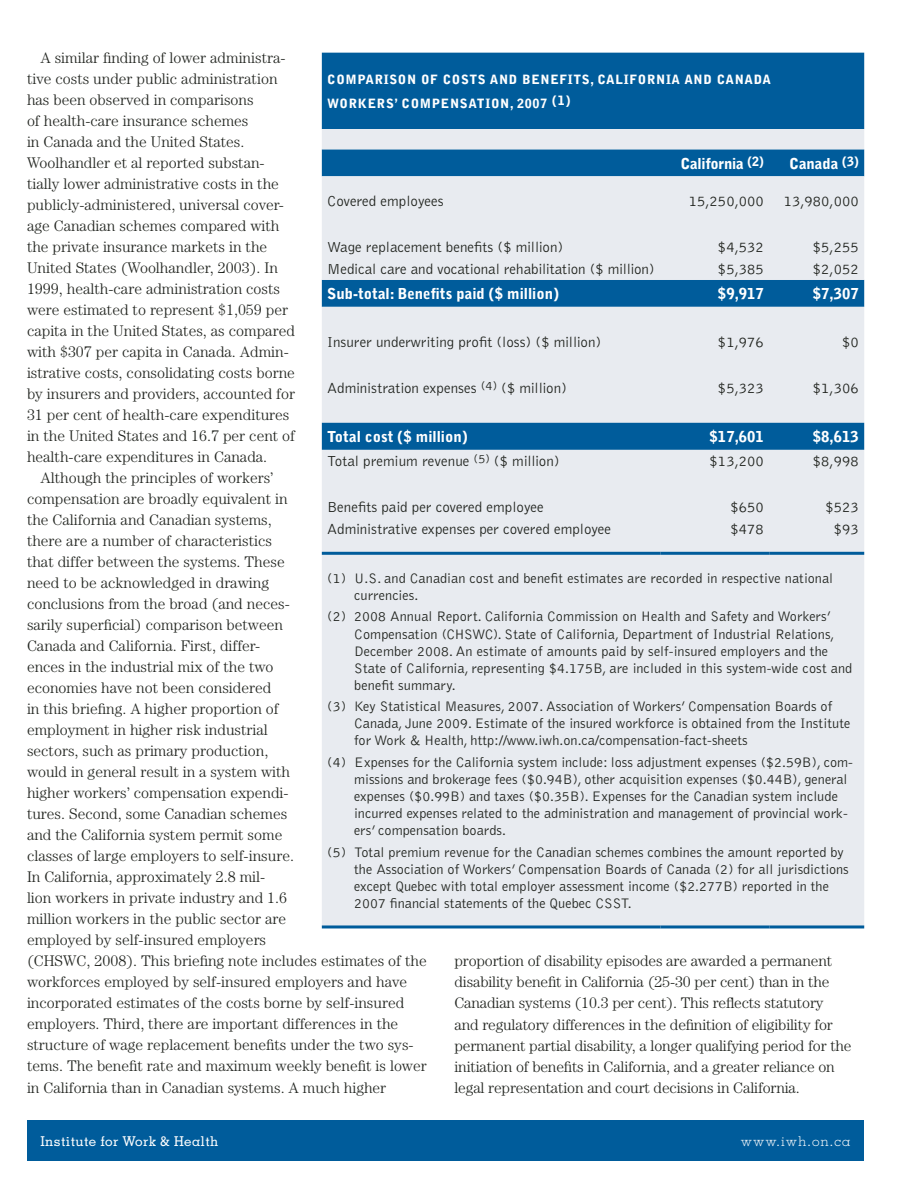
<style>
.page{position:relative;width:918px;height:1188px;background:#fff}
.page>*{position:absolute;margin:0;border:0;box-sizing:border-box;transform-origin:0 0}
.Issue_Briefing_-_Bod{font:300 15.3px/21px "Century Std";color:#20231e}
.Table_-_Body{font:300 15px "Bell Gothic Std";color:#20231e}
.Table_-_Header_2{font:900 15px "Bell Gothic Std";color:#fff}
.Table_-_Header_1{font:900 15px "Bell Gothic Std";color:#fff}
.Issue_Briefing_-_Tab{font:300 14.25px/17.1px "Bell Gothic Std";color:#20231e}
.t1{font:500 13.5px "Memphis LT Std";letter-spacing:.025em;color:#fff}
.t2{font:300 13.5px "Memphis LT Std";letter-spacing:.08em;color:#fff}
.Issue_Briefing_-_Fig{font:900 12.75px/24px "Bell Gothic Std";letter-spacing:.05em;color:#fff}
</style>
<div class="page">
<div style="left:27px;top:1120px;width:837px;height:41px;background:#005c9b"></div>
<div style="left:322px;top:53px;width:542px;height:76px;background:#005c9b"></div>
<svg style="left:322px;top:129px;width:542px;height:796px;background:#d7e0ea"></svg>
<div style="left:322px;top:423px;width:542px;height:27px;background:#005c9b"></div>
<hr style="left:322px;top:552px;width:339px;height:3px;background:#005c9b">
<hr style="left:661px;top:552px;width:108px;height:3px;background:#005c9b">
<hr style="left:769px;top:552px;width:95px;height:3px;background:#005c9b">
<hr style="left:322px;top:925px;width:339px;height:3px;background:#005c9b">
<hr style="left:661px;top:925px;width:108px;height:3px;background:#005c9b">
<hr style="left:769px;top:925px;width:95px;height:3px;background:#005c9b">
<p class="Issue_Briefing_-_Bod" style="left:27px;top:47px;width:270px;text-indent:14px">A similar finding of lower administra&shy;tive costs under public administration has been observed in comparisons<br>of health-care insurance schemes<br>in Canada and the United States.<br>Woolhandler et al reported substan&shy;tially lower administrative costs in the publicly-administered, universal cover&shy;age Canadian schemes compared with the private insurance markets in the United States (Woolhandler, 2003). In 1999, health-care administration costs were estimated to represent $1,059 per capita in the United States, as compared with $307 per capita in Canada. Admin&shy;istrative costs, consolidating costs borne by insurers and providers, accounted for 31 per cent of health-care expenditures in the United States and 16.7 per cent of health-care expenditures in Canada.</p>
<p class="Issue_Briefing_-_Bod" style="left:27px;top:467px;width:401px;text-indent:14px">Although the principles of workers’<br>compensation are broadly equivalent in<br>the California and Canadian systems,<br>there are a number of characteristics<br>that differ between the systems. These<br>need to be acknowledged in drawing<br>conclusions from the broad (and neces-<br>sarily superficial) comparison between<br>Canada and California. First, differ-<br>ences in the industrial mix of the two<br>economies have not been considered<br>in this briefing. A higher proportion of<br>employment in higher risk industrial<br>sectors, such as primary production,<br>would in general result in a system with<br>higher workers’ compensation expendi-<br>tures. Second, some Canadian schemes<br>and the California system permit some<br>classes of large employers to self-insure.<br>In California, approximately 2.8 mil-<br>lion workers in private industry and 1.6<br>million workers in the public sector are<br>employed by self-insured employers<br>(CHSWC, 2008). This briefing note includes estimates of the workforces employed by self-insured employers and have incorporated estimates of the costs borne by self-insured employers. Third, there are important differences in the structure of wage replacement benefits under the two sys&shy;tems. The benefit rate and maximum weekly benefit is lower in California than in Canadian systems. A much higher</p>
<p class="Issue_Briefing_-_Fig" style="left:327px;top:67px;width:445px">COM PARISON OF COSTS AND BENEFITS, CALIFORNIA AND CANADA<br>WORKERS’ COM PENSATION, 2007 (1)</p>
<p class="Table_-_Header_1" style="left:680px;top:155px;width:85px">CALIFORNIA <sup>(2)</sup></p>
<p class="Table_-_Header_1" style="left:789px;top:155px;width:71px">CANADA <sup>(3)</sup></p>
<p class="Table_-_Body" style="left:327px;top:193px;width:118px">Covered employees</p>
<p class="Table_-_Body" style="left:689px;top:193px;width:77px">15,250,000</p>
<p class="Table_-_Body" style="left:784px;top:193px;width:77px">13,980,000</p>
<p class="Table_-_Body" style="left:327px;top:239px;width:238px">Wage replacement benefits ($ million)</p>
<p class="Table_-_Body" style="left:718px;top:239px;width:47px">$4,532</p>
<p class="Table_-_Body" style="left:813px;top:239px;width:47px">$5,255</p>
<p class="Table_-_Body" style="left:327px;top:261px;width:329px">Medical care and vocational rehabilitation ($ million)</p>
<p class="Table_-_Body" style="left:718px;top:261px;width:47px">$5,385</p>
<p class="Table_-_Body" style="left:813px;top:261px;width:47px">$2,052</p>
<p class="Table_-_Header_2" style="left:327px;top:285px;width:233px">SUB-TOTAL: BENEFITS PAID ($ MILLION)</p>
<p class="Table_-_Header_2" style="left:718px;top:285px;width:47px">$9,917</p>
<p class="Table_-_Header_2" style="left:813px;top:285px;width:47px">$7,307</p>
<p class="Table_-_Body" style="left:327px;top:334px;width:276px">Insurer underwriting profit (loss) ($ million)</p>
<p class="Table_-_Body" style="left:718px;top:334px;width:47px">$1,976</p>
<p class="Table_-_Body" style="left:842px;top:334px;width:18px">$0</p>
<p class="Table_-_Body" style="left:327px;top:380px;width:241px">Administration expenses <sup>(4)</sup> ($ million)</p>
<p class="Table_-_Body" style="left:718px;top:380px;width:47px">$5,323</p>
<p class="Table_-_Body" style="left:813px;top:380px;width:47px">$1,306</p>
<p class="Table_-_Header_2" style="left:327px;top:428px;width:142px">TOTAL COST ($ MILLION)</p>
<p class="Table_-_Header_2" style="left:710px;top:428px;width:56px">$17,601</p>
<p class="Table_-_Header_2" style="left:813px;top:428px;width:47px">$8,613</p>
<p class="Table_-_Body" style="left:327px;top:453px;width:234px">Total premium revenue <sup>(5)</sup> ($ million)</p>
<p class="Table_-_Body" style="left:710px;top:453px;width:56px">$13,200</p>
<p class="Table_-_Body" style="left:813px;top:453px;width:47px">$8,998</p>
<p class="Table_-_Body" style="left:327px;top:499px;width:218px">Benefits paid per covered employee</p>
<p class="Table_-_Body" style="left:731px;top:499px;width:35px">$650</p>
<p class="Table_-_Body" style="left:825px;top:499px;width:35px">$523</p>
<p class="Table_-_Body" style="left:327px;top:521px;width:285px">Administrative expenses per covered employee</p>
<p class="Table_-_Body" style="left:731px;top:521px;width:35px">$478</p>
<p class="Table_-_Body" style="left:834px;top:521px;width:27px">$93</p>
<p class="Issue_Briefing_-_Tab" style="left:354px;top:570px;width:480px;text-indent:-27px">(1) U.S. and Canadian cost and benefit estimates are recorded in respective national currencies.</p>
<p class="Issue_Briefing_-_Tab" style="left:354px;top:608px;width:500px;text-indent:-27px">(2) 2008 Annual Report. California Commission on Health and Safety and Workers’ Compensation (CHSWC). State of California, Department of Industrial Relations, December 2008. An estimate of amounts paid by self-insured employers and the State of California, representing $4.175B, are included in this system-wide cost and benefit summary.</p>
<p class="Issue_Briefing_-_Tab" style="left:354px;top:698px;width:498px;text-indent:-27px">(3) Key Statistical Measures, 2007. Association of Workers’ Compensation Boards of<br>Canada, June 2009. Estimate of the insured workforce is obtained from the Institute for Work &amp; Health, http://www.iwh.on.ca/compensation-fact-sheets</p>
<p class="Issue_Briefing_-_Tab" style="left:354px;top:754px;width:500px;text-indent:-27px">(4) Expenses for the California system include: loss adjustment expenses ($2.59B), com&shy;missions and brokerage fees ($0.94B), other acquisition expenses ($0.44B), general expenses ($0.99B) and taxes ($0.35B). Expenses for the Canadian system include incurred expenses related to the administration and management of provincial work&shy;ers’ compensation boards.</p>
<p class="Issue_Briefing_-_Tab" style="left:354px;top:844px;width:496px;text-indent:-27px">(5) Total premium revenue for the Canadian schemes combines the amount reported by the Association of Workers’ Compensation Boards of Canada (2) for all jurisdictions except Quebec with total employer assessment income ($2.277B) reported in the 2007 financial statements of the Quebec CSST.</p>
<p class="Issue_Briefing_-_Bod" style="left:454px;top:950px;width:399px">proportion of disability episodes are awarded a permanent disability benefit in California (25-30 per cent) than in the Canadian systems (10.3 per cent). This reflects statutory<br>and regulatory differences in the definition of eligibility for permanent partial disability, a longer qualifying period for the initiation of benefits in California, and a greater reliance on legal representation and court decisions in California.</p>
<p class="t1" style="left:40px;top:1133px;width:180px">Institute for Work &amp; Health</p>
<p class="t2" style="left:741px;top:1133px;width:111px">www.iwh.on.ca</p>
</div>
